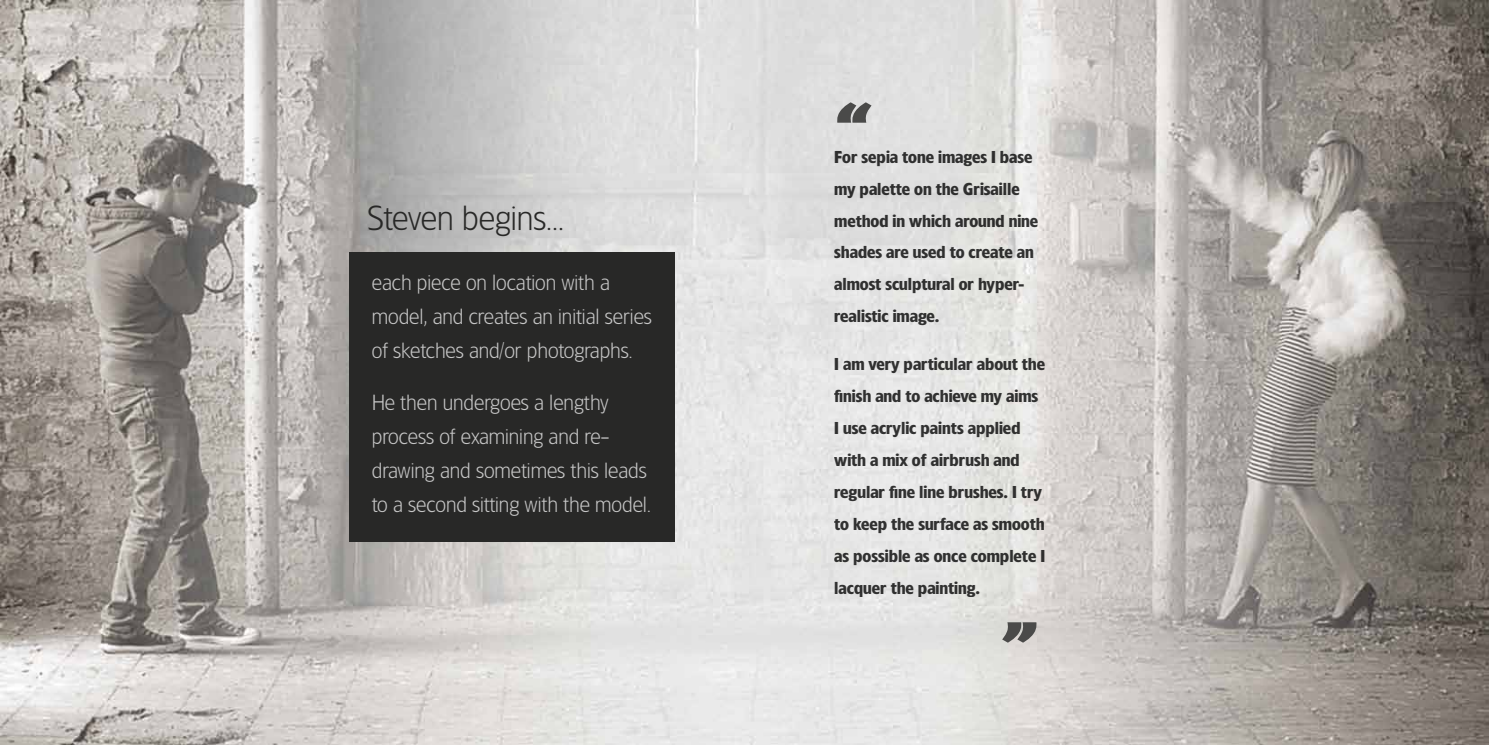
<style>
.page{position:relative;width:1489px;height:745px;background:#fff}
.page>*{position:absolute;margin:0;border:0;box-sizing:border-box;transform-origin:0 0}
.t1{font:300 33.12px "TF Forever";color:#282827}
.t2{font:300 20.75px/34px "TF Forever";color:#c6c6c6}
.t3{font:700 16.12px/31.9px "TF Forever";color:#000}
</style>
<div class="page">
<img style="left:0;top:0;width:1488px;height:744px">
<svg style="left:836px;top:102px;width:35px;height:21px"></svg>
<svg style="left:1002px;top:622px;width:35px;height:20px"></svg>
<div style="left:349px;top:252px;width:326px;height:289px;background:#282827"></div>
<h1 class="t1" style="left:366px;top:199px;width:199px">Steven begins…</h1>
<p class="t2" style="left:372px;top:265px;width:281px">each piece on location with a model, and creates an initial series of sketches and/or photographs.</p>
<p class="t2" style="left:372px;top:385px;width:280px">He then undergoes a lengthy process of examining and re&shy;drawing and sometimes this leads to a second sitting with the model.</p>
<p class="t3" style="left:834px;top:140px;width:205px">For sepia tone images I base my palette on the Grisaille method in which around nine shades are used to create an almost sculptural or hyper&shy;realistic image.</p>
<p class="t3" style="left:834px;top:347px;width:212px">I am very particular about the finish and to achieve my aims<br>I use acrylic paints applied with a mix of airbrush and regular fine line brushes. I try to keep the surface as smooth as possible as once complete I lacquer the painting.</p>
</div>
